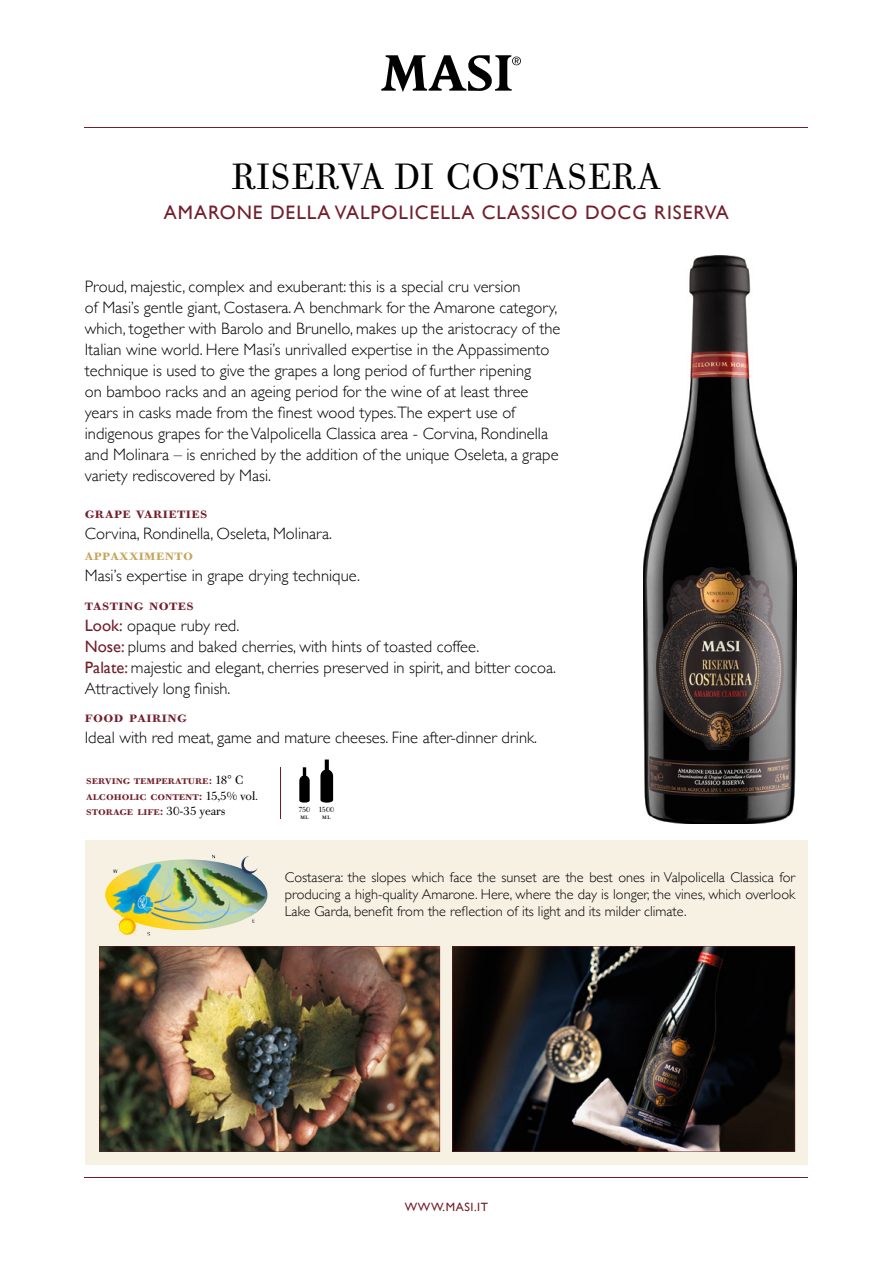
<style>
.page{position:relative;width:893px;height:1263px;background:#fff}
.page>*{position:absolute;margin:0;border:0;box-sizing:border-box;transform-origin:0 0}
.t1{font:36px "Bodoni Old Face BQ";letter-spacing:.025em;color:#000}
.t2{font:19.5px "Gill Sans";letter-spacing:.05em;color:#721f2c}
.t3{font:300 16.5px/21px "Gill Sans";color:#000}
.t4{font:16.5px "Bodoni Old Face BQ Med SC";letter-spacing:.025em;color:#721f2c}
.t5{font:16.5px "Bodoni Old Face BQ Med SC";letter-spacing:.025em;color:#c6a55a}
.t6{font:300 14.25px/17.1px "Gill Sans";color:#000;text-align:justify}
.t7{font:12.75px/15.3px "Bodoni Old Face BQ Med SC";color:#721f2c}
.t8{font:12px "Gill Sans";letter-spacing:.05em;color:#721f2c}
.t9{font:7.5px "Bodoni Old Face BQ";color:#000}
.t10{font:7.5px "Bodoni Old Face BQ Reg SC";color:#000}
.s1{font-weight:400;color:#721f2c}
.s2{font-size:12px}
.s3{font-family:"Bodoni Old Face BQ";font-size:12px;color:#000}
</style>
<div class="page">
<hr style="left:85px;top:127px;width:723px;height:1px;background:#721f2c">
<div style="left:85px;top:841px;width:723px;height:324px;background:#f6f1e3"></div>
<img style="left:100px;top:946px;width:340px;height:206px">
<img style="left:453px;top:946px;width:342px;height:206px">
<svg style="left:381px;top:55px;width:140px;height:37px"></svg>
<hr style="left:85px;top:1177px;width:723px;height:1px;background:#721f2c">
<hr style="left:281px;top:767px;width:1px;height:52px;background:#721f2c">
<img style="left:643px;top:255px;width:153px;height:569px">
<svg style="left:320px;top:759px;width:13px;height:44px"></svg>
<svg style="left:299px;top:767px;width:11px;height:36px"></svg>
<img style="left:105px;top:854px;width:141px;height:78px">
<h1 class="t1" style="left:232px;top:154px;width:430px">RISERVA DI COSTASERA</h1>
<p class="t2" style="left:164px;top:201px;width:566px">AMARONE DELLA VALPOLICELLA CLASSICO DOCG RISERVA</p>
<p class="t3" style="left:85px;top:275px;width:477px">Proud, majestic, complex and exuberant: this is a special cru version<br>of Masi’s gentle giant, Costasera. A benchmark for the Amarone category, which, together with Barolo and Brunello, makes up the aristocracy of the Italian wine world. Here Masi’s unrivalled expertise in the Appassimento technique is used to give the grapes a long period of further ripening<br>on bamboo racks and an ageing period for the wine of at least three years in casks made from the finest wood types.The expert use of indigenous grapes for the Valpolicella Classica area - Corvina, Rondinella and Molinara – is enriched by the addition of the unique Oseleta, a grape variety rediscovered by Masi.</p>
<p class="t4" style="left:85px;top:503px;width:124px">grape varieties</p>
<p class="t3" style="left:85px;top:523px;width:249px">Corvina, Rondinella, Oseleta, Molinara.</p>
<p class="t5" style="left:85px;top:545px;width:110px">appaxximento</p>
<p class="t3" style="left:85px;top:565px;width:277px">Masi’s expertise in grape drying technique.</p>
<p class="t4" style="left:85px;top:594px;width:110px">tasting notes</p>
<p class="t3" style="left:85px;top:614px;width:473px"><span class="s1">Look:</span> opaque ruby red.<br><span class="s1">Nose:</span> plums and baked cherries, with hints of toasted coffee.<br><span class="s1">Palate:</span> majestic and elegant, cherries preserved in spirit, and bitter cocoa.<br>Attractively long finish.</p>
<p class="t4" style="left:85px;top:707px;width:103px">food pairing</p>
<p class="t3" style="left:85px;top:727px;width:454px">Ideal with red meat, game and mature cheeses. Fine after-dinner drink.</p>
<p class="t7" style="left:86px;top:772px;width:173px">serving temperature<span class="s2">:</span> <span class="s3">18° C </span>alcoholic content: <span class="s3">15,5% vol. </span>storage life: <span class="s3">30-35 years</span></p>
<p class="t9" style="left:299px;top:804px;width:13px">750</p>
<p class="t10" style="left:300px;top:812px;width:10px">ml</p>
<p class="t9" style="left:318px;top:804px;width:17px">1500</p>
<p class="t10" style="left:322px;top:812px;width:10px">ml</p>
<p class="t6" style="left:285px;top:868px;width:512px">Costasera: the slopes which face the sunset are the best ones in Valpolicella Classica for producing a high-quality Amarone. Here, where the day is longer, the vines, which overlook Lake Garda, benefit from the reflection of its light and its milder climate.</p>
<p class="t8" style="left:405px;top:1200px;width:85px">WWW.MASI.IT</p>
</div>
